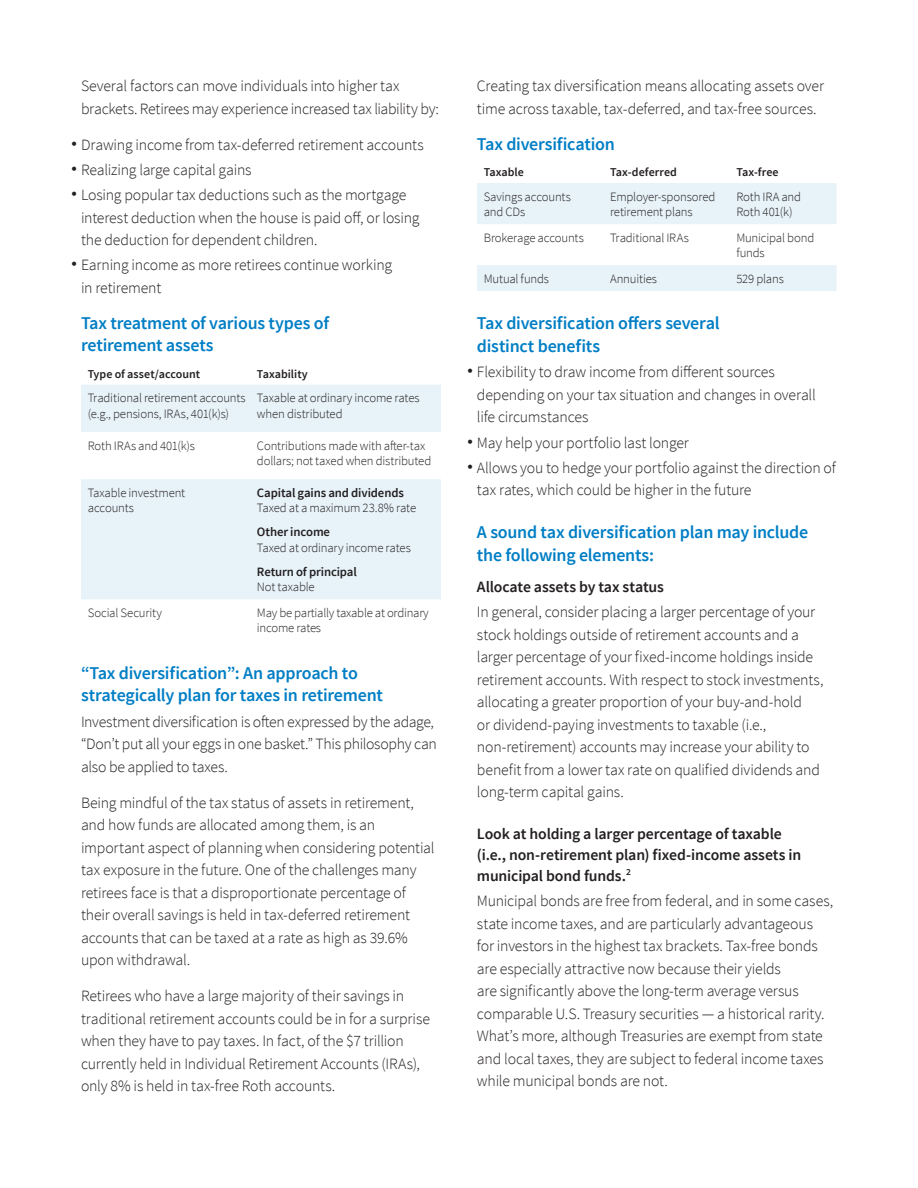
<style>
.page{position:relative;width:918px;height:1188px;background:#fff}
.page>*{position:absolute;margin:0;border:0;box-sizing:border-box;transform-origin:0 0}
.Subhead{font:600 18px/22.5px "Source Sans Pro";letter-spacing:-.015em;color:#007ec5}
.Body{font:300 15.75px/22.5px "Source Sans Pro";letter-spacing:-.01em;color:#231f20}
.Subhead_2{font:600 15.75px/21px "Source Sans Pro";letter-spacing:-.01em;color:#231f20}
.t1{font:15.75px "Putnam Foot Symbols";color:#231f20}
.Table_stub{font:300 12.75px/15.3px "Source Sans Pro";letter-spacing:-.015em;color:#231f20}
.Table_stub-2{font:600 12.75px/15.3px "Source Sans Pro";letter-spacing:-.01em;color:#231f20}
.Table_head{font:600 12px "Source Sans Pro";color:#231f20}
.s1{font-weight:300}
.s2{font-weight:600}
</style>
<div class="page">
<svg style="left:81px;top:385px;width:360px;height:214px;fill:#e7f3f9"></svg>
<svg style="left:477px;top:183px;width:360px;height:108px"></svg>
<p class="Body" style="left:81px;top:75px;width:359px">Several factors can move individuals into higher tax brackets. Retirees may experience increased tax liability by:</p>
<p class="Body" style="left:81px;top:133px;width:344px">Drawing income from tax-deferred retirement accounts</p>
<p class="t1" style="left:81px;top:135px;width:11px">•</p>
<p class="Body" style="left:81px;top:159px;width:172px">Realizing large capital gains</p>
<p class="t1" style="left:81px;top:160px;width:11px">•</p>
<p class="Body" style="left:81px;top:184px;width:327px">Losing popular tax deductions such as the mortgage</p>
<p class="Body" style="left:81px;top:184px;width:340px">•<br>interest deduction when the house is paid off, or losing the deduction for dependent children.</p>
<p class="Body" style="left:81px;top:254px;width:313px">Earning income as more retirees continue working</p>
<p class="Body" style="left:81px;top:254px;width:82px">•<br>in retirement</p>
<p class="Subhead" style="left:81px;top:312px;width:250px">Tax treatment of various types of retirement assets</p>
<p class="Table_head" style="left:88px;top:366px;width:114px">Type of asset/account</p>
<p class="Table_head" style="left:257px;top:366px;width:52px">Taxability</p>
<p class="Table_stub" style="left:88px;top:391px;width:160px">Traditional retirement accounts (e.g., pensions, IRAs, 401(k)s)</p>
<p class="Table_stub" style="left:257px;top:391px;width:164px">Taxable at ordinary income rates when distributed</p>
<p class="Table_stub" style="left:88px;top:438px;width:109px">Roth IRAs and 401(k)s</p>
<p class="Table_stub" style="left:257px;top:438px;width:176px">Contributions made with after-tax dollars; not taxed when distributed</p>
<p class="Table_stub" style="left:88px;top:485px;width:99px">Taxable investment accounts</p>
<p class="Table_stub-2" style="left:257px;top:485px;width:161px">Capital gains and dividends<br><span class="s1">Taxed at a maximum 23.8% rate</span></p>
<p class="Table_stub" style="left:257px;top:525px;width:155px"><span class="s2">Other income<br></span>Taxed at ordinary income rates</p>
<p class="Table_stub-2" style="left:257px;top:564px;width:101px">Return of principal<br><span class="s1">Not taxable</span></p>
<p class="Table_stub" style="left:88px;top:605px;width:76px">Social Security</p>
<p class="Table_stub" style="left:257px;top:605px;width:173px">May be partially taxable at ordinary income rates</p>
<p class="Subhead" style="left:81px;top:662px;width:303px">“Tax diversification”: An approach to strategically plan for taxes in retirement</p>
<p class="Body" style="left:81px;top:711px;width:357px">Investment diversification is often expressed by the adage, “Don’t put all your eggs in one basket.” This philosophy can also be applied to taxes.</p>
<p class="Body" style="left:81px;top:792px;width:355px">Being mindful of the tax status of assets in retirement, and how funds are allocated among them, is an important aspect of planning when considering potential tax exposure in the future. One of the challenges many retirees face is that a disproportionate percentage of their overall savings is held in tax-deferred retirement accounts that can be taxed at a rate as high as 39.6% upon withdrawal.</p>
<p class="Body" style="left:81px;top:985px;width:351px">Retirees who have a large majority of their savings in traditional retirement accounts could be in for a surprise when they have to pay taxes. In fact, of the $7 trillion currently held in Individual Retirement Accounts (IRAs), only 8% is held in tax-free Roth accounts.</p>
<p class="Body" style="left:477px;top:75px;width:349px">Creating tax diversification means allocating assets over time across taxable, tax-deferred, and tax-free sources.</p>
<p class="Subhead" style="left:477px;top:133px;width:139px">Tax diversification</p>
<p class="Table_head" style="left:484px;top:165px;width:42px">Taxable</p>
<p class="Table_head" style="left:610px;top:165px;width:68px">Tax-deferred</p>
<p class="Table_head" style="left:736px;top:165px;width:44px">Tax-free</p>
<p class="Table_stub" style="left:484px;top:189px;width:89px">Savings accounts and CDs</p>
<p class="Table_stub" style="left:610px;top:189px;width:107px">Employer-sponsored retirement plans</p>
<p class="Table_stub" style="left:736px;top:189px;width:66px">Roth IRA and<br>Roth 401(k)</p>
<p class="Table_stub" style="left:484px;top:230px;width:102px">Brokerage accounts</p>
<p class="Table_stub" style="left:610px;top:230px;width:80px">Traditional IRAs</p>
<p class="Table_stub" style="left:736px;top:230px;width:79px">Municipal bond funds</p>
<p class="Table_stub" style="left:484px;top:271px;width:67px">Mutual funds</p>
<p class="Table_stub" style="left:610px;top:271px;width:49px">Annuities</p>
<p class="Table_stub" style="left:736px;top:271px;width:49px">529 plans</p>
<p class="Subhead" style="left:477px;top:313px;width:244px">Tax diversification offers several distinct benefits</p>
<p class="Body" style="left:477px;top:361px;width:300px">Flexibility to draw income from different sources</p>
<p class="Body" style="left:477px;top:361px;width:340px">•<br>depending on your tax situation and changes in overall life circumstances</p>
<p class="Body" style="left:477px;top:431px;width:213px">May help your portfolio last longer</p>
<p class="t1" style="left:477px;top:433px;width:11px">•</p>
<p class="Body" style="left:477px;top:456px;width:360px">Allows you to hedge your portfolio against the direction of</p>
<p class="Body" style="left:477px;top:456px;width:276px">•<br>tax rates, which could be higher in the future</p>
<p class="Subhead" style="left:477px;top:521px;width:333px">A sound tax diversification plan may include the following elements:</p>
<p class="Subhead_2" style="left:477px;top:576px;width:189px">Allocate assets by tax status</p>
<p class="Body" style="left:477px;top:601px;width:348px">In general, consider placing a larger percentage of your stock holdings outside of retirement accounts and a larger percentage of your fixed-income holdings inside retirement accounts. With respect to stock investments, allocating a greater proportion of your buy-and-hold<br>or dividend-paying investments to taxable (i.e., non-retirement) accounts may increase your ability to benefit from a lower tax rate on qualified dividends and long-term capital gains.</p>
<p class="Subhead_2" style="left:477px;top:823px;width:326px">Look at holding a larger percentage of taxable (i.e., non-retirement plan) fixed-income assets in municipal bond funds.<sup>2</sup></p>
<p class="Body" style="left:477px;top:890px;width:358px">Municipal bonds are free from federal, and in some cases, state income taxes, and are particularly advantageous for investors in the highest tax brackets. Tax-free bonds are especially attractive now because their yields<br>are significantly above the long-term average versus comparable U.S. Treasury securities — a historical rarity.<br>What’s more, although Treasuries are exempt from state and local taxes, they are subject to federal income taxes while municipal bonds are not.</p>
</div>
